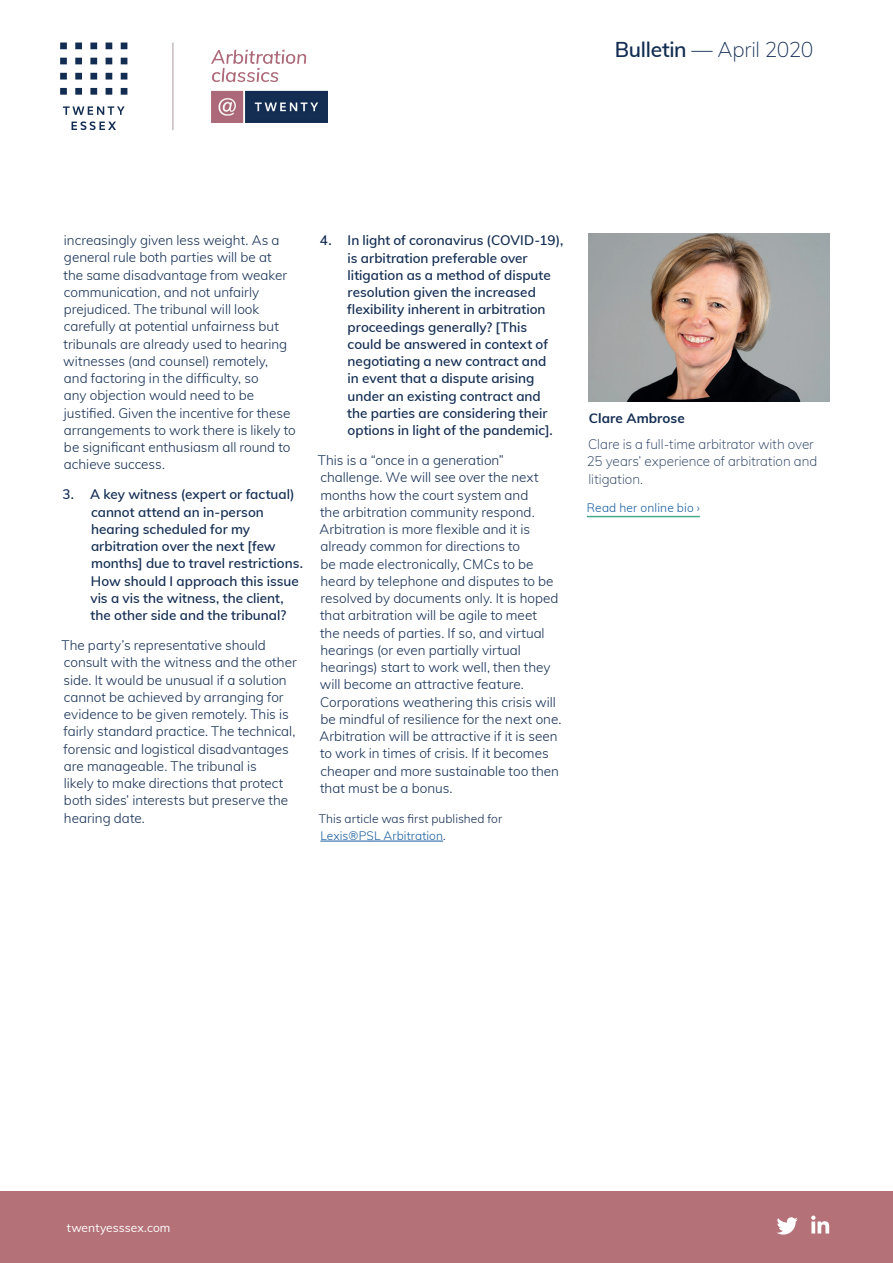
<style>
.page{position:relative;width:893px;height:1263px;background:#fff}
.page>*{position:absolute;margin:0;border:0;box-sizing:border-box;transform-origin:0 0}
.t1{font:200 21px "Muli";letter-spacing:-.02em;color:#132d52}
.t2{font:300 13.5px/17.2px "Muli";color:#132d52}
.t3{font:600 13.5px/17.2px "Muli";color:#132d52}
.t4{font:200 13.5px/17.2px "Muli";letter-spacing:-.005em;color:#132d52}
.t5{font:700 13.5px "Muli";color:#132d52}
.t6{font:300 12px/17.2px "Muli";letter-spacing:.005em;color:#132d52}
.t7{font:300 12px "Muli";letter-spacing:.015em;color:#175d9e}
.t8{font:12px "Muli";letter-spacing:.005em;color:#fff}
.s1{font-weight:600}
.s2{color:#175d9e}
</style>
<div class="page">
<div style="left:0;top:1192px;width:893px;height:71px;background:#b47177"></div>
<svg style="left:777px;top:1217px;width:21px;height:17px"></svg>
<svg style="left:811px;top:1215px;width:18px;height:18px"></svg>
<svg style="left:60px;top:43px;width:67px;height:87px"></svg>
<hr style="left:172px;top:43px;width:2px;height:87px;background:#c6bbbd">
<hr style="left:320px;top:841px;width:123px;height:1px;background:#175d9e">
<img style="left:211px;top:49px;width:116px;height:74px">
<hr style="left:587px;top:516px;width:113px;height:1px;background:#49aa8a">
<img style="left:589px;top:234px;width:241px;height:168px">
<h1 class="t1" style="left:615px;top:35px;width:200px"><span class="s1">Bulletin</span> — April 2020</h1>
<p class="t2" style="left:63px;top:231px;width:234px">increasingly given less weight. As a general rule both parties will be at<br>the same disadvantage from weaker communication, and not unfairly prejudiced. The tribunal will look carefully at potential unfairness but tribunals are already used to hearing witnesses (and counsel) remotely,<br>and factoring in the difficulty, so<br>any objection would need to be justified. Given the incentive for these arrangements to work there is likely to be significant enthusiasm all round to achieve success.</p>
<p class="t3" style="left:90px;top:485px;width:214px;text-indent:-28px">3. A key witness (expert or factual) cannot attend an in-person hearing scheduled for my arbitration over the next [few months] due to travel restrictions.<br>How should I approach this issue vis a vis the witness, the client, the other side and the tribunal?</p>
<p class="t2" style="left:61px;top:636px;width:237px">The party’s representative should consult with the witness and the other side. It would be unusual if a solution cannot be achieved by arranging for evidence to be given remotely. This is fairly standard practice. The technical, forensic and logistical disadvantages are manageable. The tribunal is<br>likely to make directions that protect both sides’ interests but preserve the hearing date.</p>
<p class="t3" style="left:347px;top:231px;width:218px;text-indent:-27px">4. In light of coronavirus (COVID-19), is arbitration preferable over litigation as a method of dispute resolution given the increased flexibility inherent in arbitration proceedings generally? [This could be answered in context of negotiating a new contract and<br>in event that a dispute arising under an existing contract and the parties are considering their options in light of the pandemic].</p>
<p class="t2" style="left:318px;top:451px;width:245px">This is a “once in a generation” challenge. We will see over the next months how the court system and<br>the arbitration community respond.<br>Arbitration is more flexible and it is already common for directions to<br>be made electronically, CMCs to be heard by telephone and disputes to be resolved by documents only. It is hoped that arbitration will be agile to meet<br>the needs of parties. If so, and virtual hearings (or even partially virtual hearings) start to work well, then they will become an attractive feature.<br>Corporations weathering this crisis will be mindful of resilience for the next one.<br>Arbitration will be attractive if it is seen to work in times of crisis. If it becomes cheaper and more sustainable too then that must be a bonus.</p>
<p class="t6" style="left:319px;top:809px;width:185px">This article was first published for<br><span class="s2">Lexis®PSL Arbitration</span>.</p>
<p class="t5" style="left:589px;top:408px;width:97px">Clare Ambrose</p>
<p class="t4" style="left:587px;top:435px;width:232px">Clare is a full-time arbitrator with over<br>25 years’ experience of arbitration and litigation.</p>
<p class="t7" style="left:587px;top:499px;width:114px">Read her online bio ›</p>
<p class="t8" style="left:67px;top:1219px;width:105px">twentyesssex.com</p>
</div>
